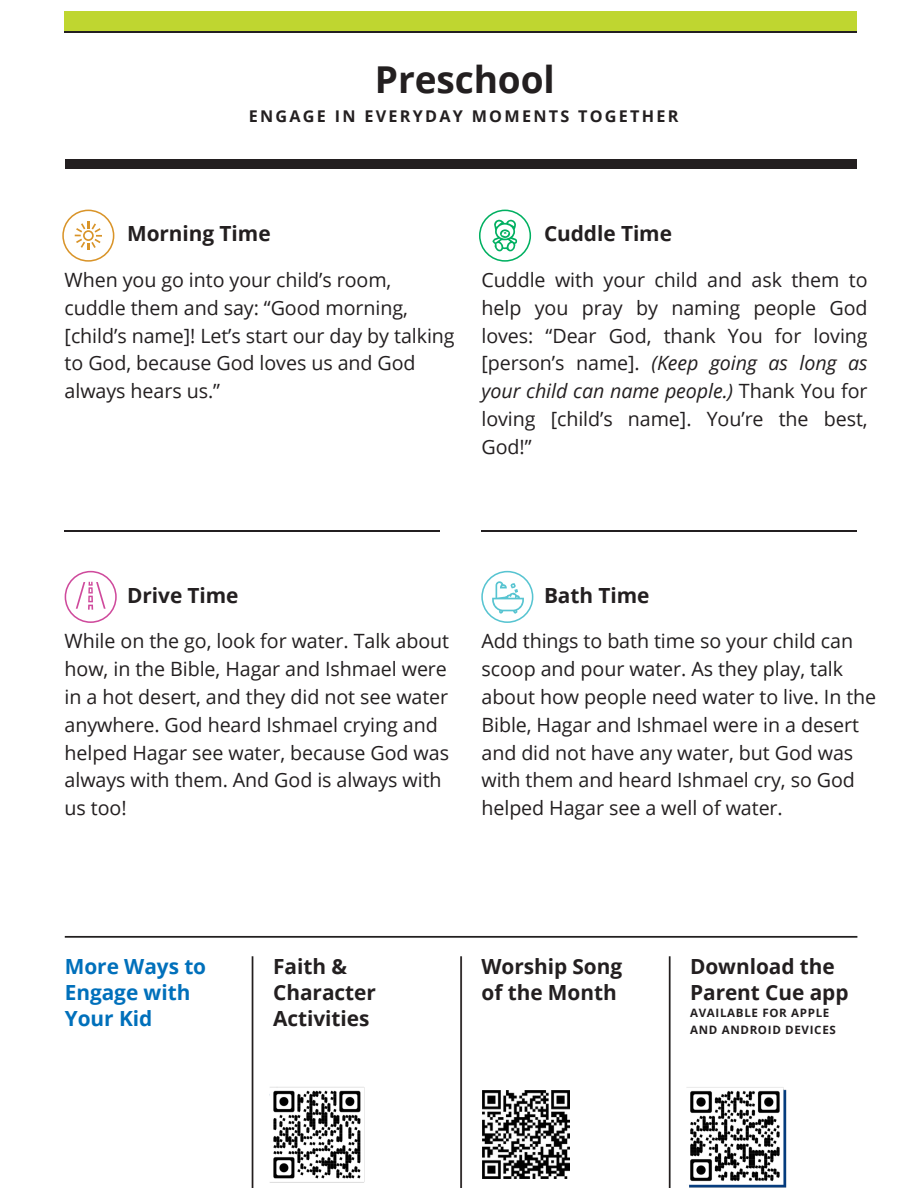
<style>
.page{position:relative;width:918px;height:1188px;background:#fff}
.page>*{position:absolute;margin:0;border:0;box-sizing:border-box;transform-origin:0 0}
.t1{font:700 37.05px "Open Sans";letter-spacing:-.005em;color:#231f20}
.t2{font:700 20.85px/26.1px "Open Sans";letter-spacing:-.005em;color:#231f20}
.t3{font:700 20.85px/26.1px "Open Sans";letter-spacing:-.005em;color:#0070bb}
.t4{font:19.65px/27.8px "Open Sans";letter-spacing:-.005em;color:#231f20}
.t5{font:700 16.2px "Open Sans";letter-spacing:.14em;color:#231f20}
.t6{font:700 11.55px/17.4px "Open Sans";letter-spacing:.06em;color:#231f20}
.s1{font-style:italic}
</style>
<div class="page">
<hr style="left:65px;top:30px;width:792px;height:2px;background:#231f20">
<div style="left:65px;top:12px;width:792px;height:18px;background:#bfd630"></div>
<div style="left:65px;top:160px;width:792px;height:9px;background:#231f20"></div>
<img style="left:64px;top:935px;width:794px;height:253px">
<img style="left:482px;top:1090px;width:88px;height:88px">
<hr style="left:65px;top:530px;width:375px;height:2px;background:#231f20">
<svg style="left:62px;top:210px;width:52px;height:52px"></svg>
<svg style="left:65px;top:571px;width:52px;height:52px"></svg>
<hr style="left:481px;top:530px;width:376px;height:2px;background:#231f20">
<svg style="left:479px;top:210px;width:52px;height:52px"></svg>
<svg style="left:481px;top:571px;width:52px;height:52px"></svg>
<h3 class="t1" style="left:375px;top:53px;width:182px">Preschool</h3>
<h3 class="t5" style="left:249px;top:105px;width:431px">ENGAGE IN EVERYDAY MOMENTS TOGETHER</h3>
<h1 class="t2" style="left:127px;top:220px;width:145px">Morning Time</h1>
<h1 class="t4" style="left:65px;top:266px;width:392px">When you go into your child’s room, cuddle them and say: “Good morning, [child’s name]! Let’s start our day by talking to God, because God loves us and God always hears us.”</h1>
<h1 class="t2" style="left:544px;top:220px;width:130px">Cuddle Time</h1>
<p class="t4" style="left:481px;top:266px;width:388px;text-align:justify">Cuddle with your child and ask them to help you pray by naming people God loves: “Dear God, thank You for loving [person’s name]. <span class="s1">(Keep going as long as your child can name people.)</span> Thank You for loving [child’s name]. You’re the best, God!”</p>
<h2 class="t2" style="left:127px;top:581px;width:113px">Drive Time</h2>
<h1 class="t4" style="left:65px;top:627px;width:386px">While on the go, look for water. Talk about how, in the Bible, Hagar and Ishmael were in a hot desert, and they did not see water anywhere. God heard Ishmael crying and helped Hagar see water, because God was always with them. And God is always with us too!</h1>
<h2 class="t2" style="left:544px;top:581px;width:107px">Bath Time</h2>
<h1 class="t4" style="left:481px;top:627px;width:396px">Add things to bath time so your child can scoop and pour water. As they play, talk about how people need water to live. In the Bible, Hagar and Ishmael were in a desert and did not have any water, but God was with them and heard Ishmael cry, so God helped Hagar see a well of water.</h1>
<h1 class="t3" style="left:65px;top:953px;width:143px">More Ways to<br>Engage with<br>Your Kid</h1>
<h2 class="t2" style="left:273px;top:953px;width:104px">Faith &amp;<br>Character<br>Activities</h2>
<h1 class="t2" style="left:482px;top:953px;width:142px">Worship Song of the Month</h1>
<h2 class="t2" style="left:690px;top:953px;width:160px">Download the<br>Parent Cue app</h2>
<p class="t6" style="left:690px;top:1004px;width:147px">AVAILABLE FOR APPLE<br>AND ANDROID DEVICES</p>
</div>
